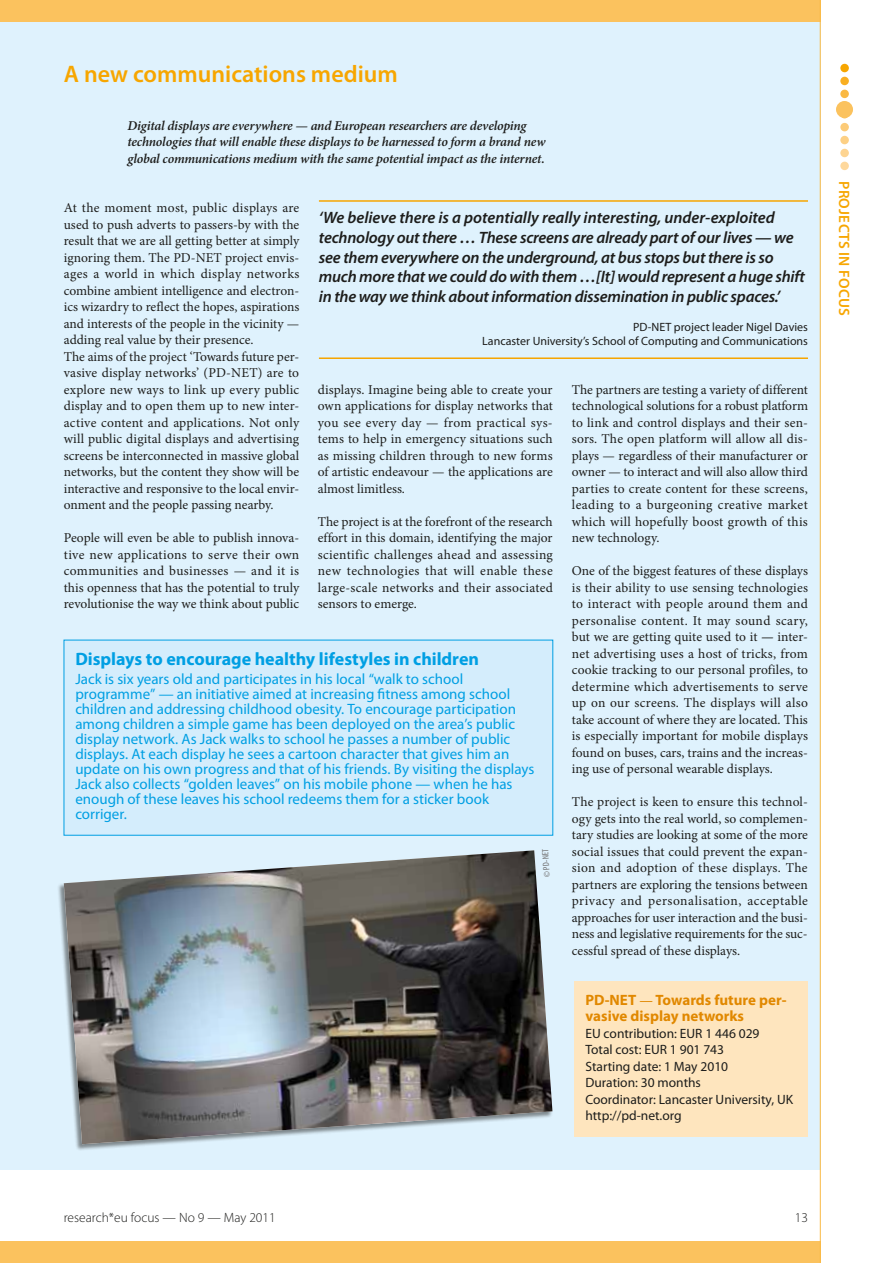
<style>
.page{position:relative;width:893px;height:1263px;background:#fff}
.page>*{position:absolute;margin:0;border:0;box-sizing:border-box;transform-origin:0 0}
.t1{font:600 24px "Myriad Pro";color:#f7a600}
.t2{font:700 18px "Myriad Pro";letter-spacing:-.005em;color:#009fe3}
.t3{font:italic 600 16.5px/19.8px "Myriad Pro";letter-spacing:-.015em;color:#1d1d1b}
.t4{font:15px/15px "Myriad Pro";color:#009fe3}
.t5{font:700 15px/16.5px "Myriad Pro";color:#e18800}
.t6{font:600 15px "Myriad Pro";letter-spacing:.02em;color:#f7a600}
.t7{font:13.5px/16.5px "Minion Pro";color:#1d1d1b;text-align:justify}
.t8{font:italic 600 13.5px/16.5px "Minion Pro";letter-spacing:-.015em;color:#1d1d1b}
.t9{font:13.5px/16.5px "Myriad Pro";color:#1d1d1b}
.t10{font:300 13.5px "Myriad Pro";color:#1d1d1b}
.t11{font:12px/14.4px "Myriad Pro";color:#1d1d1b;text-align:right}
.t12{font:condensed 9px "Myriad Pro";color:#706f6f}
.s1{font-weight:600;font-style:italic}
.s2{font-family:"Minion Pro";font-weight:600;font-style:italic}
</style>
<div class="page">
<div style="left:0;top:2px;width:821px;height:1167px;background:#dff2fd"></div>
<div style="left:57px;top:850px;width:496px;height:301px;background:#1d1d1b;opacity:.5"></div>
<img style="left:64px;top:850px;width:488px;height:294px">
<div style="left:574px;top:981px;width:234px;height:155px;background:#fee5be"></div>
<hr style="left:319px;top:200px;width:489px;height:2px;background:#f7a600">
<hr style="left:319px;top:357px;width:489px;height:2px;background:#f7a600">
<div style="left:64px;top:640px;width:489px;height:195px;background:#d4edfc"></div>
<div style="left:0;top:0;width:820px;height:21px;background:#fbc25e"></div>
<div style="left:0;top:1242px;width:820px;height:21px;background:#fbc25e"></div>
<hr style="left:820px;top:0;width:1px;height:1263px;background:#fab943">
<div style="left:840px;top:64px;width:9px;height:8px;background:#f7a600;border-radius:50%"></div>
<div style="left:840px;top:77px;width:9px;height:8px;background:#f9af22;border-radius:50%"></div>
<div style="left:840px;top:90px;width:9px;height:8px;background:#fab943;border-radius:50%"></div>
<div style="left:840px;top:123px;width:9px;height:8px;background:#fccb78;border-radius:50%"></div>
<div style="left:840px;top:136px;width:9px;height:8px;background:#fdd085;border-radius:50%"></div>
<div style="left:840px;top:149px;width:9px;height:8px;background:#fdd491;border-radius:50%"></div>
<div style="left:840px;top:162px;width:9px;height:8px;background:#fed89c;border-radius:50%"></div>
<div style="left:836px;top:101px;width:17px;height:17px;background:#fbc25e;border-radius:50%"></div>
<h1 class="t1" style="left:64px;top:58px;width:336px">A new communications medium</h1>
<p class="t8" style="left:128px;top:117px;width:419px">Digital displays are everywhere — and European researchers are developing technologies that will enable these displays to be harnessed to form a brand new global communications medium with the same potential impact as the internet.</p>
<p class="t7" style="left:64px;top:200px;width:237px;text-align:left">At the moment most, public displays are used to push adverts to passers-by with the result that we are all getting better at simply ignoring them. The PD-NET project envis&shy;ages a world in which display networks combine ambient intelligence and electron&shy;ics wizardry to reflect the hopes, aspirations and interests of the people in the vicinity — adding real value by their presence.<br>The aims of the project ‘Towards future per&shy;vasive display networks’ (PD-NET) are to explore new ways to link up every public display and to open them up to new inter&shy;active content and applications. Not only will public digital displays and advertising screens be interconnected in massive global networks, but the content they show will be interactive and responsive to the local envir&shy;onment and the people passing nearby.</p>
<p class="t7" style="left:64px;top:530px;width:237px">People will even be able to publish innova&shy;tive new applications to serve their own communities and businesses — and it is this openness that has the potential to truly revolutionise the way we think about public</p>
<p class="t3" style="left:319px;top:207px;width:487px">‘We believe there is a potentially really interesting, under-exploited technology out there … These screens are already part of our lives — we see them everywhere on the underground, at bus stops but there is so much more that we could do with them …[It] would represent a huge shift in the way we think about information dissemination in public spaces.’</p>
<p class="t11" style="left:482px;top:320px;width:327px">PD-NET project leader Nigel Davies<br>Lancaster University’s School of Computing and Communications</p>
<p class="t7" style="left:572px;top:381px;width:238px">The partners are testing a variety of different technological solutions for a robust platform to link and control displays and their sen&shy;sors. The open platform will allow all dis&shy;plays — regardless of their manufacturer or owner — to interact and will also allow third parties to create content for these screens, leading to a burgeoning creative market which will hopefully boost growth of this new technology.</p>
<p class="t7" style="left:572px;top:563px;width:238px">One of the biggest features of these displays is their ability to use sensing technologies to interact with people around them and personalise content. It may sound scary, but we are getting quite used to it <span class="s1">—</span> inter&shy;net advertising uses a host of tricks, from cookie tracking to our personal profiles, to determine which advertisements to serve up on our screens. The displays will also take account of where they are located. This is especially important for mobile displays found on buses, cars, trains and the increas&shy;ing use of personal wearable displays.</p>
<p class="t7" style="left:572px;top:794px;width:238px">The project is keen to ensure this technol&shy;ogy gets into the real world, so complemen&shy;tary studies are looking at some of the more social issues that could prevent the expan&shy;sion and adoption of these displays. The partners are exploring the tensions between privacy and personalisation, acceptable approaches for user interaction and the busi&shy;ness and legislative requirements for the suc&shy;cessful spread of these displays.</p>
<p class="t7" style="left:318px;top:381px;width:237px">displays. Imagine being able to create your own applications for display networks that you see every day — from practical sys&shy;tems to help in emergency situations such as missing children through to new forms of artistic endeavour — the applications are almost limitless.</p>
<p class="t7" style="left:318px;top:513px;width:237px">The project is at the forefront of the research effort in this domain, identifying the major scientific challenges ahead and assessing new technologies that will enable these large-scale networks and their associated sensors to emerge.</p>
<h2 class="t2" style="left:75px;top:647px;width:405px">Displays to encourage healthy lifestyles in children</h2>
<p class="t4" style="left:75px;top:671px;width:461px">Jack is six years old and participates in his local “walk to school programme” — an initiative aimed at increasing fitness among school children and addressing childhood obesity. To encourage participation among children a simple game has been deployed on the area’s public display network. As Jack walks to school he passes a number of public displays. At each display he sees a cartoon character that gives him an update on his own progress and that of his friends. By visiting the displays Jack also collects “golden leaves” on his mobile phone — when he has enough of these leaves his school redeems them for a sticker book corriger.</p>
<p class="t12" style="left:542px;top:878px;width:30px;rotate:-94deg">© PD-NET</p>
<p class="t5" style="left:585px;top:991px;width:203px">PD-NET <span class="s2">—</span> Towards future per&shy;vasive display networks</p>
<p class="t9" style="left:585px;top:1024px;width:209px">EU contribution: EUR 1 446 029<br>Total cost: EUR 1 901 743<br>Starting date: 1 May 2010<br>Duration: 30 months<br>Coordinator: Lancaster University, UK http://pd-net.org</p>
<p class="t6" style="left:854px;top:181px;width:137px;rotate:90deg">PROJECTS IN FOCUS</p>
<p class="t10" style="left:64px;top:1210px;width:213px">research*eu focus — No 9 — May 2011</p>
<p class="t10" style="left:795px;top:1210px;width:15px">13</p>
</div>
